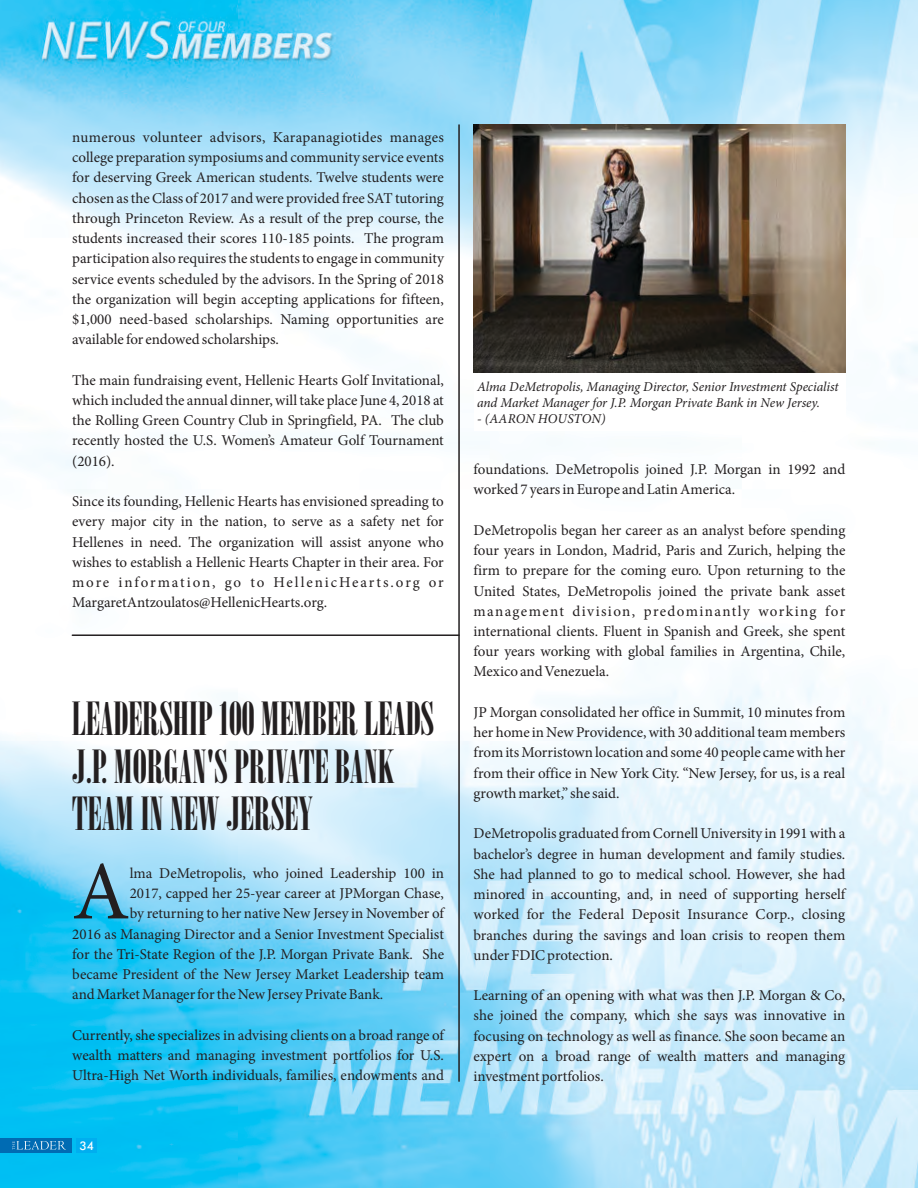
<style>
.page{position:relative;width:918px;height:1188px;background:#fff}
.page>*{position:absolute;margin:0;border:0;box-sizing:border-box;transform-origin:0 0}
.t1{font:83.1px "Minion Pro";color:#231f20}
.t2{font:45.6px/47.2px "Bodoni MT Poster Compressed";color:#231f20}
.t3{font:15px/20.2px "Minion Pro";color:#231f20;text-align:justify}
.t4{font:italic 13.5px/16px "Minion Pro";letter-spacing:-.005em;color:#231f20}
.t5{font:500 12px "Futura BT";color:#fff}
</style>
<div class="page">
<img style="left:0;top:0;width:918px;height:1188px">
<div style="left:0;top:1138px;width:72px;height:15px;background:#006bb3"></div>
<div style="left:76px;top:1138px;width:21px;height:15px;background:#00aeef"></div>
<svg style="left:12px;top:1141px;width:54px;height:9px"></svg>
<hr style="left:458px;top:125px;width:2px;height:956px;background:#231f20">
<hr style="left:72px;top:634px;width:387px;height:2px;background:#231f20">
<div style="left:474px;top:373px;width:371px;height:58px;background:#fff"></div>
<img style="left:474px;top:125px;width:371px;height:248px">
<p class="t3" style="left:72px;top:128px;width:373px">numerous volunteer advisors, Karapanagiotides manages college preparation symposiums and community service events for deserving Greek American students. Twelve students were chosen as the Class of 2017 and were provided free SAT tutoring through Princeton Review. As a result of the prep course, the students increased their scores 110-185 points. The program participation also requires the students to engage in community service events scheduled by the advisors. In the Spring of 2018 the organization will begin accepting applications for fifteen, $1,000 need-based scholarships. Naming opportunities are available for endowed scholarships.</p>
<p class="t3" style="left:72px;top:371px;width:373px">The main fundraising event, Hellenic Hearts Golf Invitational, which included the annual dinner, will take place June 4, 2018 at the Rolling Green Country Club in Springfield, PA. The club recently hosted the U.S. Women’s Amateur Golf Tournament (2016).</p>
<p class="t3" style="left:72px;top:493px;width:373px">Since its founding, Hellenic Hearts has envisioned spreading to every major city in the nation, to serve as a safety net for Hellenes in need. The organization will assist anyone who wishes to establish a Hellenic Hearts Chapter in their area. For more information, go to HellenicHearts.org or MargaretAntzoulatos@HellenicHearts.org.</p>
<h2 class="t2" style="left:72px;top:699px;width:364px">LEADERSHIP 100 MEMBER LEADS<br>J.P. MORGAN'S PRIVATE BANK<br>TEAM IN NEW JERSEY</h2>
<p class="t3" style="left:130px;top:864px;width:316px">lma DeMetropolis, who joined Leadership 100 in</p>
<h1 class="t1" style="left:72px;top:858px;width:59px">A</h1>
<p class="t3" style="left:130px;top:885px;width:316px">2017, capped her 25-year career at JPMorgan Chase,</p>
<p class="t3" style="left:130px;top:905px;width:316px">by returning to her native New Jersey in November of</p>
<p class="t3" style="left:72px;top:925px;width:373px">2016 as Managing Director and a Senior Investment Specialist</p>
<p class="t3" style="left:72px;top:945px;width:373px">for the Tri-State Region of the J.P. Morgan Private Bank. She</p>
<p class="t3" style="left:72px;top:966px;width:373px">became President of the New Jersey Market Leadership team</p>
<p class="t3" style="left:72px;top:986px;width:313px">and Market Manager for the New Jersey Private Bank.</p>
<p class="t3" style="left:72px;top:1026px;width:373px">Currently, she specializes in advising clients on a broad range of wealth matters and managing investment portfolios for U.S.<br>Ultra-High Net Worth individuals, families, endowments and</p>
<p class="t5" style="left:80px;top:1140px;width:16px">34</p>
<p class="t4" style="left:477px;top:380px;width:363px">Alma DeMetropolis, Managing Director, Senior Investment Specialist and Market Manager for J.P. Morgan Private Bank in New Jersey.</p>
<p class="t4" style="left:477px;top:412px;width:130px">- (AARON HOUSTON)</p>
<p class="t3" style="left:474px;top:461px;width:373px">foundations. DeMetropolis joined J.P. Morgan in 1992 and worked 7 years in Europe and Latin America.</p>
<p class="t3" style="left:474px;top:521px;width:373px">DeMetropolis began her career as an analyst before spending four years in London, Madrid, Paris and Zurich, helping the firm to prepare for the coming euro. Upon returning to the United States, DeMetropolis joined the private bank asset management division, predominantly working for international clients. Fluent in Spanish and Greek, she spent four years working with global families in Argentina, Chile, Mexico and Venezuela.</p>
<p class="t3" style="left:474px;top:703px;width:373px">JP Morgan consolidated her office in Summit, 10 minutes from her home in New Providence, with 30 additional team members from its Morristown location and some 40 people came with her from their office in New York City. “New Jersey, for us, is a real growth market,” she said.</p>
<p class="t3" style="left:474px;top:825px;width:373px">DeMetropolis graduated from Cornell University in 1991 with a bachelor’s degree in human development and family studies.<br>She had planned to go to medical school. However, she had minored in accounting, and, in need of supporting herself worked for the Federal Deposit Insurance Corp., closing branches during the savings and loan crisis to reopen them under FDIC protection.</p>
<p class="t3" style="left:474px;top:987px;width:373px">Learning of an opening with what was then J.P. Morgan &amp; Co, she joined the company, which she says was innovative in focusing on technology as well as finance. She soon became an expert on a broad range of wealth matters and managing investment portfolios.</p>
</div>
